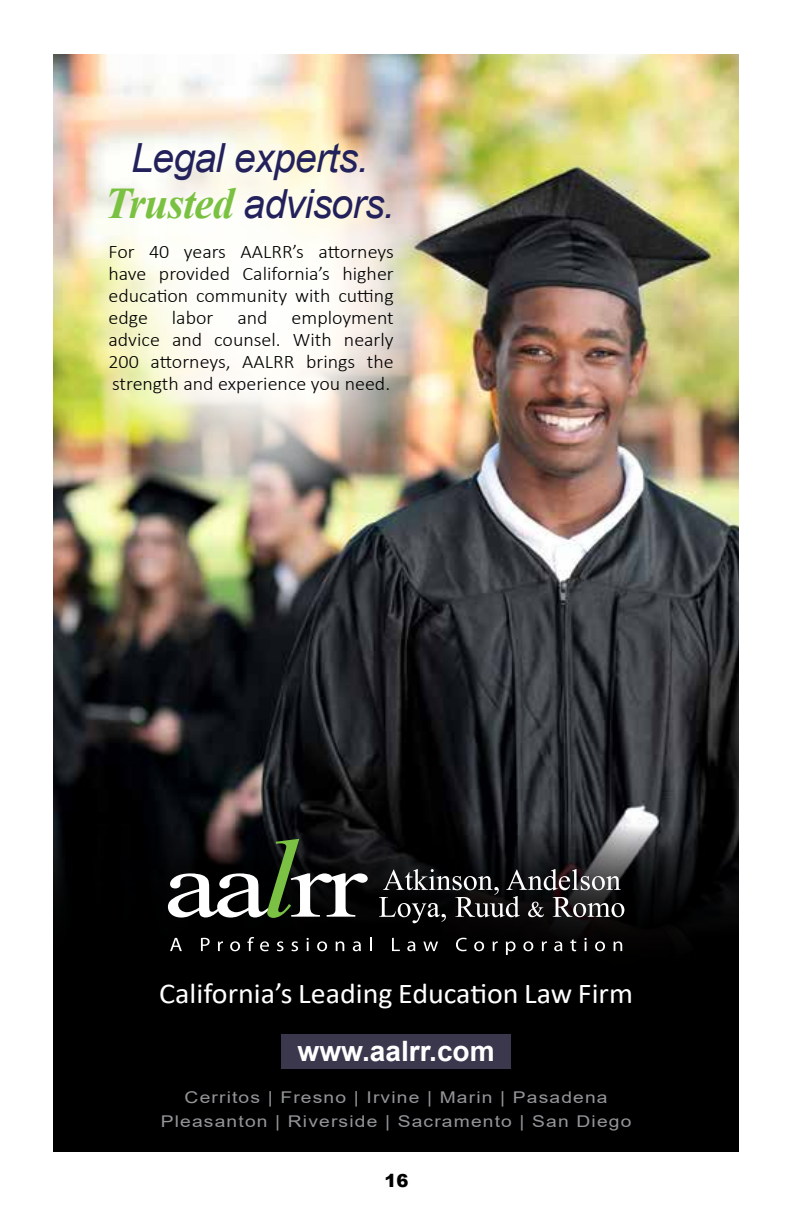
<style>
.page{position:relative;width:792px;height:1224px;background:#fff}
.page>*{position:absolute;margin:0;border:0;box-sizing:border-box;transform-origin:0 0}
.t1{font:italic 40.2px/46px "Arial";letter-spacing:-.02em;color:#23215b;text-align:center}
.t2{font:28.8px "Calibri";color:#fff;scale:1.04 1}
.t3{font:700 28px "Arial";color:#fff}
.t4{font:300 19.2px/22px "Calibri";color:#000;text-align:justify;scale:1.04 1}
.t5{font:900 18px "Arial";color:#000}
.t6{font:16.2px/24px "Arial";letter-spacing:.06em;color:#939598;text-align:center;scale:1.19 1}
.s1{font-family:"Times New Roman";font-weight:700;font-size:43.8px;color:#7ac141}
</style>
<div class="page">
<div style="left:54px;top:947px;width:685px;height:205px;background:#000"></div>
<img style="left:54px;top:54px;width:685px;height:771px">
<svg style="left:54px;top:825px;width:685px;height:130px;background:#0c0c0d"></svg>
<img style="left:74px;top:106px;width:376px;height:405px;border-radius:50%">
<div style="left:281px;top:1035px;width:230px;height:34px;background:#3b374d"></div>
<svg style="left:168px;top:839px;width:200px;height:79px"></svg>
<svg style="left:170px;top:938px;width:12px;height:13px"></svg>
<svg style="left:201px;top:938px;width:9px;height:13px"></svg>
<svg style="left:218px;top:941px;width:5px;height:10px"></svg>
<svg style="left:230px;top:941px;width:10px;height:10px"></svg>
<svg style="left:247px;top:937px;width:7px;height:14px"></svg>
<svg style="left:260px;top:941px;width:9px;height:10px"></svg>
<svg style="left:277px;top:941px;width:7px;height:10px"></svg>
<svg style="left:291px;top:941px;width:7px;height:10px"></svg>
<svg style="left:307px;top:938px;width:2px;height:13px"></svg>
<svg style="left:317px;top:941px;width:10px;height:10px"></svg>
<svg style="left:336px;top:941px;width:8px;height:10px"></svg>
<svg style="left:353px;top:941px;width:8px;height:10px"></svg>
<svg style="left:370px;top:937px;width:2px;height:14px"></svg>
<svg style="left:392px;top:938px;width:8px;height:13px"></svg>
<svg style="left:407px;top:941px;width:8px;height:10px"></svg>
<svg style="left:423px;top:942px;width:15px;height:9px"></svg>
<svg style="left:456px;top:938px;width:11px;height:13px"></svg>
<svg style="left:474px;top:941px;width:10px;height:10px"></svg>
<svg style="left:493px;top:941px;width:5px;height:10px"></svg>
<svg style="left:506px;top:941px;width:10px;height:14px"></svg>
<svg style="left:523px;top:941px;width:10px;height:10px"></svg>
<svg style="left:542px;top:941px;width:5px;height:10px"></svg>
<svg style="left:554px;top:941px;width:8px;height:10px"></svg>
<svg style="left:570px;top:939px;width:6px;height:12px"></svg>
<svg style="left:584px;top:938px;width:3px;height:13px"></svg>
<svg style="left:595px;top:941px;width:10px;height:10px"></svg>
<svg style="left:614px;top:941px;width:8px;height:10px"></svg>
<svg style="left:379px;top:869px;width:245px;height:54px;background:#3a393a"></svg>
<h1 class="t1" style="left:105px;top:135px;width:291px">Legal experts.<br><span class="s1">Trusted</span> advisors.</h1>
<p class="t4" style="left:109px;top:241px;width:276px">For 40 years AALRR’s attorneys have provided California’s higher education community with cutting edge</p>
<p class="t4" style="left:109px;top:307px;width:276px;text-indent:63px">labor and employment advice and counsel. With nearly 200 attorneys, AALRR brings the strength and experience you need.</p>
<h2 class="t2" style="left:159px;top:973px;width:457px">California’s Leading Education Law Firm</h2>
<h3 class="t3" style="left:298px;top:1032px;width:199px">www.aalrr.com</h3>
<p class="t6" style="left:161px;top:1085px;width:397px">Cerritos | Fresno | Irvine | Marin | Pasadena<br>Pleasanton | Riverside | Sacramento | San Diego</p>
<p class="t5" style="left:385px;top:1168px;width:26px">16</p>
</div>
